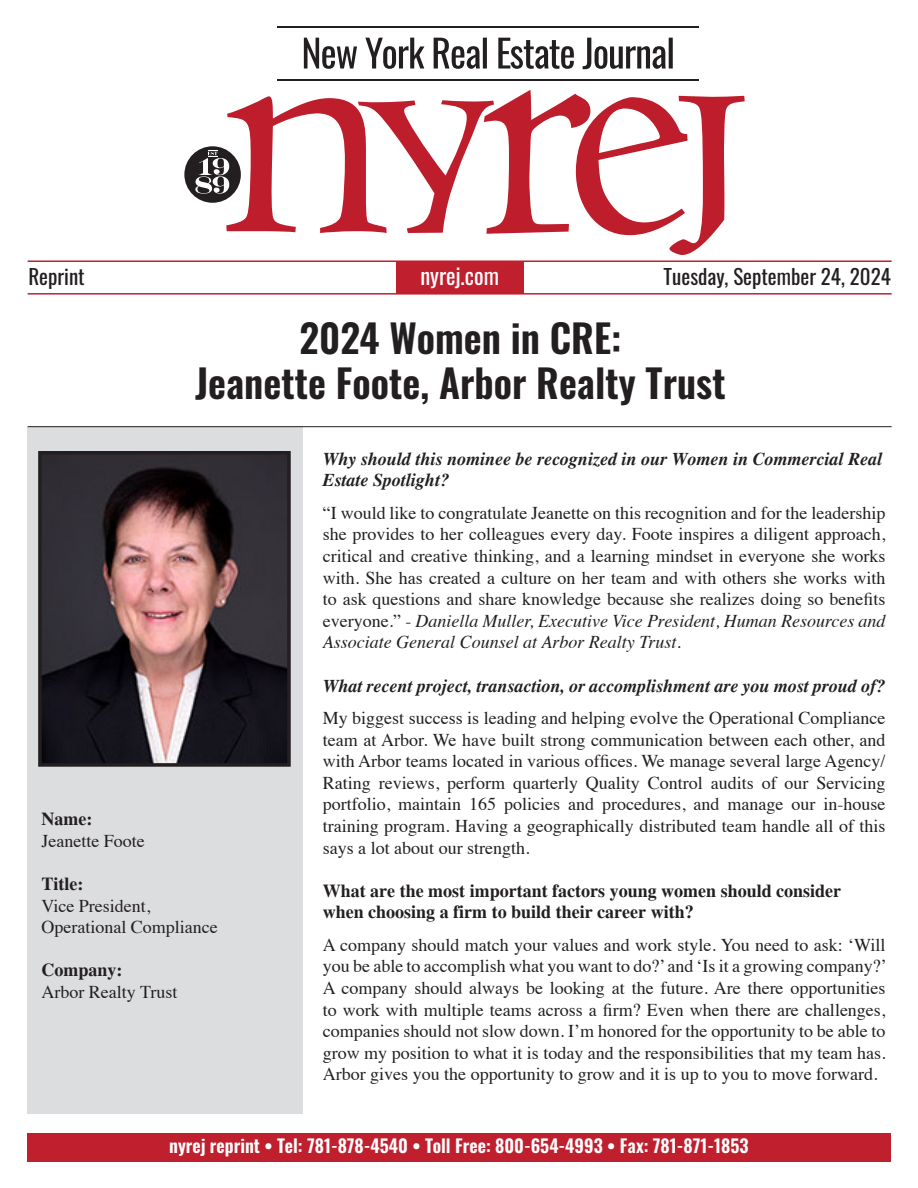
<style>
.page{position:relative;width:918px;height:1188px;background:#fff}
.page>*{position:absolute;margin:0;border:0;box-sizing:border-box;transform-origin:0 0}
.t1{font:600 39px "Oswald";color:#231f20}
.t2{font:22.5px "Oswald";color:#fff}
.t3{font:21px "Oswald";color:#231f20}
.t4{font:18px/21.6px "Times";color:#231f20;text-align:justify}
.t5{font:italic 700 18px/21.6px "Times";color:#231f20}
.t6{font:700 18px/21.6px "Times";color:#231f20}
.t7{font:600 18px "Oswald";color:#fff}
.s1{font-style:italic}
</style>
<div class="page">
<div style="left:27px;top:426px;width:276px;height:688px;background:#dcdddf"></div>
<hr style="left:28px;top:260px;width:864px;height:2px;background:#c01f2e">
<hr style="left:28px;top:293px;width:864px;height:2px;background:#c01f2e">
<hr style="left:28px;top:426px;width:864px;height:1px;background:#231f20">
<div style="left:396px;top:261px;width:127px;height:33px;background:#c01f2e"></div>
<img style="left:43px;top:456px;width:243px;height:306px">
<div style="left:38px;top:451px;width:253px;height:316px;border:4px solid #231f20"></div>
<hr style="left:277px;top:79px;width:422px;height:2px;background:#231f20">
<hr style="left:277px;top:26px;width:422px;height:2px;background:#231f20">
<div style="left:184px;top:146px;width:57px;height:57px;background:#231f20;border-radius:50%"></div>
<svg style="left:195px;top:90px;width:550px;height:165px"></svg>
<svg style="left:304px;top:38px;width:369px;height:31px"></svg>
<div style="left:27px;top:1133px;width:864px;height:28px;background:#c01f2e"></div>
<p class="t3" style="left:28px;top:257px;width:58px">Reprint</p>
<p class="t2" style="left:420px;top:256px;width:80px">nyrej.com</p>
<p class="t3" style="left:664px;top:257px;width:229px">Tuesday, September 24, 2024</p>
<p class="t1" style="left:299px;top:318px;width:323px">2024 Women in CRE:</p>
<p class="t1" style="left:195px;top:363px;width:532px">Jeanette Foote, Arbor Realty Trust</p>
<p class="t6" style="left:41px;top:808px;width:52px">Name:</p>
<p class="t4" style="left:41px;top:828px;width:105px">Jeanette Foote</p>
<p class="t6" style="left:41px;top:873px;width:43px">Title:</p>
<p class="t4" style="left:41px;top:893px;width:110px">Vice President,</p>
<p class="t4" style="left:41px;top:915px;width:178px">Operational Compliance</p>
<p class="t6" style="left:41px;top:959px;width:82px">Company:</p>
<p class="t4" style="left:41px;top:980px;width:138px">Arbor Realty Trust</p>
<p class="t5" style="left:323px;top:448px;width:561px">Why should this nominee be recognized in our Women in Commercial Real<br>Estate Spotlight?</p>
<p class="t4" style="left:323px;top:501px;width:564px">“I would like to congratulate Jeanette on this recognition and for the leadership she provides to her colleagues every day. Foote inspires a diligent approach, critical and creative thinking, and a learning mindset in everyone she works with. She has created a culture on her team and with others she works with to ask questions and share knowledge because she realizes doing so benefits everyone.” - <span class="s1">Daniella Muller, Executive Vice President, Human Resources and Associate General Counsel at Arbor Realty Trust.</span></p>
<p class="t5" style="left:323px;top:675px;width:564px">What recent project, transaction, or accomplishment are you most proud of?</p>
<p class="t4" style="left:323px;top:706px;width:564px">My biggest success is leading and helping evolve the Operational Compliance team at Arbor. We have built strong communication between each other, and with Arbor teams located in various offices. We manage several large Agency/ Rating reviews, perform quarterly Quality Control audits of our Servicing portfolio, maintain 165 policies and procedures, and manage our in-house training program. Having a geographically distributed team handle all of this says a lot about our strength.</p>
<p class="t6" style="left:323px;top:879px;width:520px">What are the most important factors young women should consider when choosing a firm to build their career with?</p>
<p class="t4" style="left:323px;top:933px;width:565px">A company should match your values and work style. You need to ask: ‘Will you be able to accomplish what you want to do?’ and ‘Is it a growing company?’ A company should always be looking at the future. Are there opportunities to work with multiple teams across a firm? Even when there are challenges, companies should not slow down. I’m honored for the opportunity to be able to grow my position to what it is today and the responsibilities that my team has.<br>Arbor gives you the opportunity to grow and it is up to you to move forward.</p>
<p class="t7" style="left:169px;top:1136px;width:581px">nyrej reprint • Tel: 781-878-4540 • Toll Free: 800-654-4993 • Fax: 781-871-1853</p>
</div>
